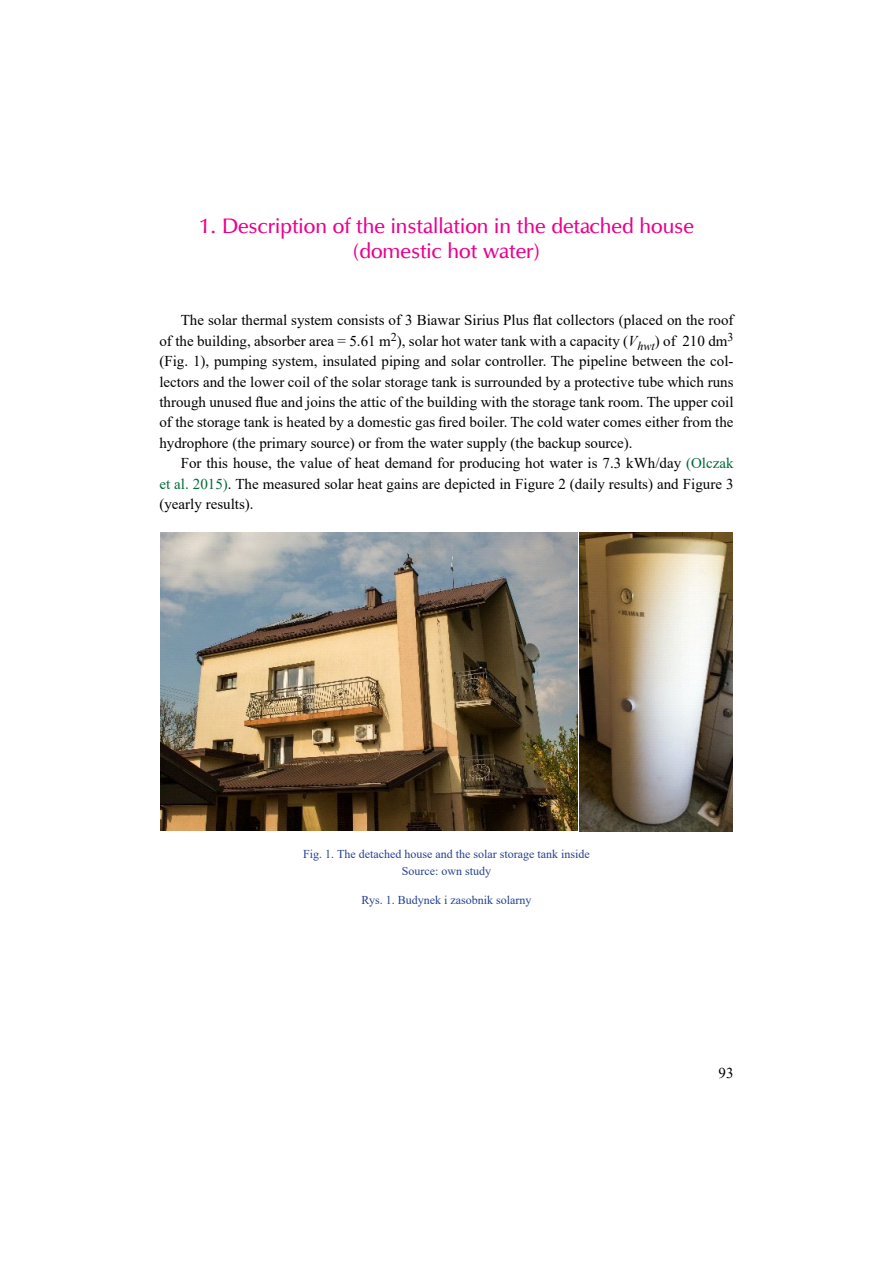
<style>
.page{position:relative;width:893px;height:1263px;background:#fff}
.page>*{position:absolute;margin:0;border:0;box-sizing:border-box;transform-origin:0 0}
.t1{font:21px/25.5px "Zapf Humnst Dm EU";color:#ec008c;text-align:center}
.t2{font:15px/20.4px "Times New Roman";color:#000;text-align:justify}
.t3{font:12px/16.5px "Times New Roman";color:#25408f;text-align:center}
.s1{font-style:italic}
.s2{color:#006b36}
</style>
<div class="page">
<img style="left:160px;top:533px;width:417px;height:298px">
<img style="left:580px;top:533px;width:152px;height:298px">
<h1 class="t1" style="left:199px;top:213px;width:496px">1. Description of the installation in the detached house (domestic hot water)</h1>
<p class="t2" style="left:159px;top:310px;width:576px;text-indent:21px">The solar thermal system consists of 3 Biawar Sirius Plus flat collectors (placed on the roof of the building, absorber area = 5.61 m<sup>2</sup>), solar hot water tank with a capacity (<span class="s1">V</span><sub>hwt</sub>) of 210 dm<sup>3 </sup>(Fig. 1), pumping system, insulated piping and solar controller. The pipeline between the col&shy;lectors and the lower coil of the solar storage tank is surrounded by a protective tube which runs through unused flue and joins the attic of the building with the storage tank room. The upper coil of the storage tank is heated by a domestic gas fired boiler. The cold water comes either from the hydrophore (the primary source) or from the water supply (the backup source).</p>
<p class="t2" style="left:159px;top:452px;width:576px;text-indent:21px">For this house, the value of heat demand for producing hot water is 7.3 kWh/day <span class="s2">(Olczak et al. 2015)</span>. The measured solar heat gains are depicted in Figure 2 (daily results) and Figure 3 (yearly results).</p>
<p class="t3" style="left:303px;top:845px;width:288px">Fig. 1. The detached house and the solar storage tank inside<br>Source: own study</p>
<p class="t3" style="left:362px;top:891px;width:171px">Rys. 1. Budynek i zasobnik solarny</p>
<p class="t2" style="left:718px;top:1062px;width:16px">93</p>
</div>
